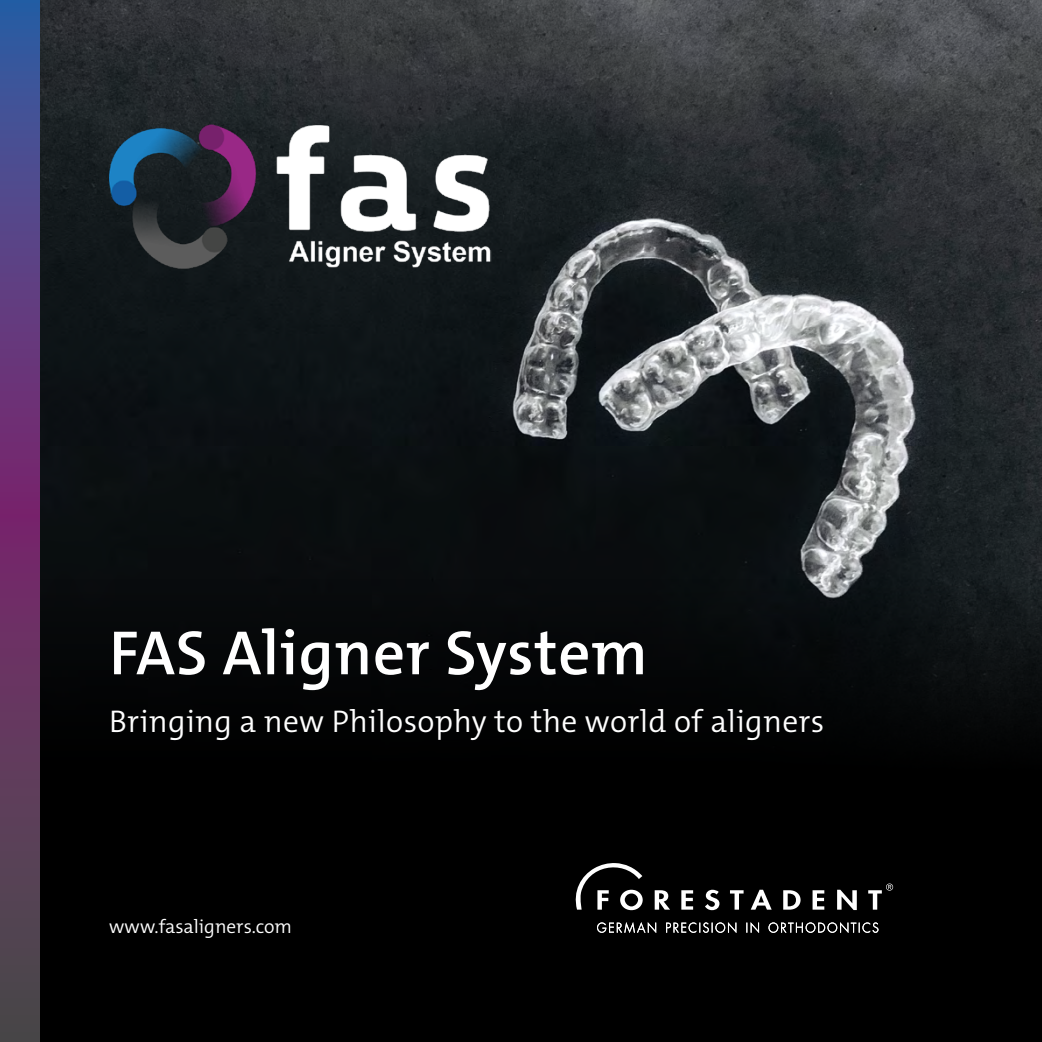
<style>
.page{position:relative;width:1042px;height:1042px;background:#000}
.page>*{position:absolute;margin:0;border:0;box-sizing:border-box;transform-origin:0 0}
.t1{font:600 63px "The Mix C5";letter-spacing:.01em;color:#fff}
.t2{font:300 31.5px "The Mix C5";letter-spacing:.01em;color:#fff}
.t3{font:300 19.25px "The Mix C5";color:#fff}
</style>
<div class="page">
<img style="left:40px;top:0;width:1002px;height:727px">
<svg style="left:655px;top:890px;width:15px;height:19px"></svg>
<svg style="left:681px;top:890px;width:12px;height:19px"></svg>
<svg style="left:705px;top:890px;width:14px;height:20px"></svg>
<svg style="left:730px;top:890px;width:13px;height:19px"></svg>
<svg style="left:751px;top:890px;width:20px;height:19px"></svg>
<svg style="left:783px;top:890px;width:17px;height:19px"></svg>
<svg style="left:812px;top:890px;width:12px;height:19px"></svg>
<svg style="left:837px;top:890px;width:20px;height:20px"></svg>
<svg style="left:868px;top:883px;width:25px;height:26px"></svg>
<svg style="left:576px;top:863px;width:67px;height:47px"></svg>
<svg style="left:597px;top:922px;width:281px;height:11px"></svg>
<img style="left:109px;top:124px;width:382px;height:147px">
<svg style="left:0;top:0;width:40px;height:1042px;background:#5b3d70"></svg>
<h1 class="t1" style="left:109px;top:612px;width:540px">FAS Aligner System</h1>
<p class="t2" style="left:109px;top:701px;width:717px">Bringing a new Philosophy to the world of aligners</p>
<p class="t3" style="left:109px;top:914px;width:184px">www.fasaligners.com</p>
</div>
